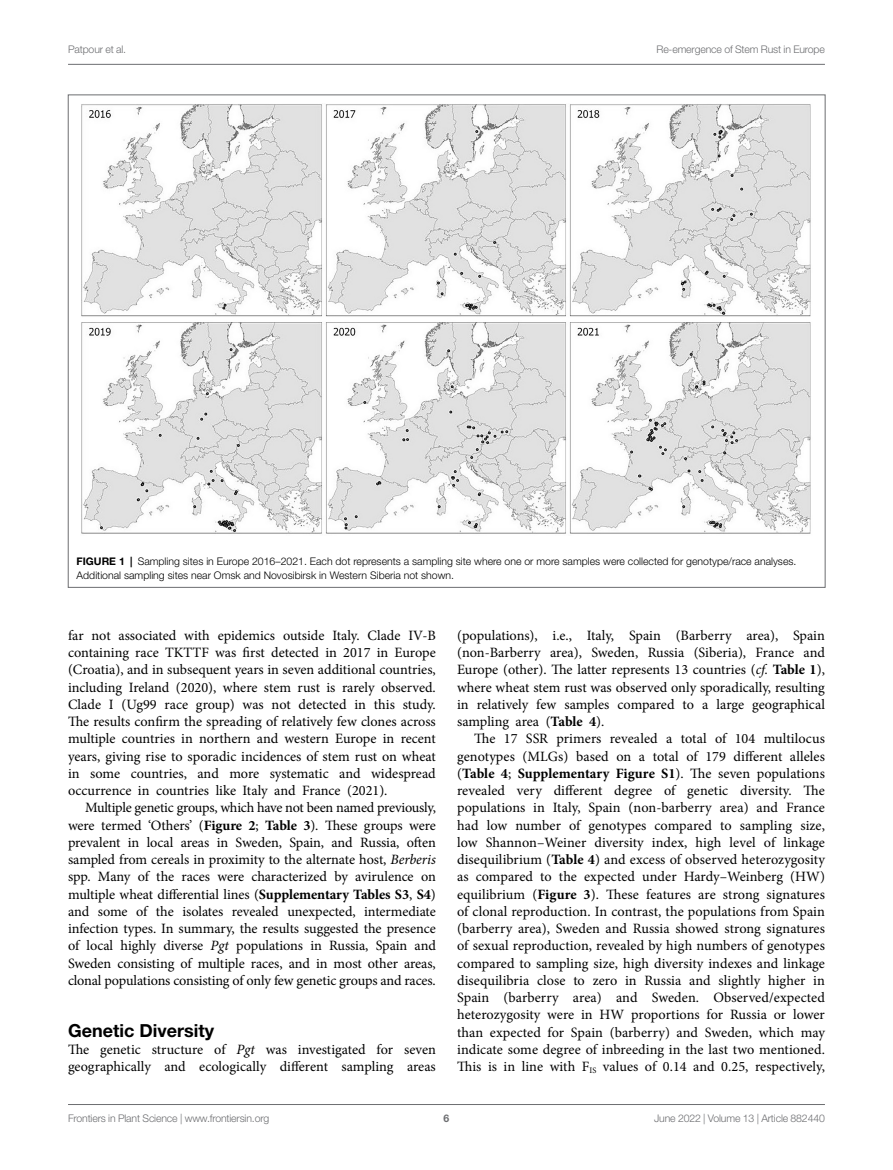
<style>
.page{position:relative;width:893px;height:1170px;background:#fff}
.page>*{position:absolute;margin:0;border:0;box-sizing:border-box;transform-origin:0 0}
.HEAD_2{font:700 18px "Helvetica Neue LT Std";color:#000}
.TEXT{font:14.25px/17.2px "Minion Pro";letter-spacing:-.005em;color:#000;text-align:justify}
.TEXT_FLUSH{font:14.25px/17.2px "Minion Pro";color:#000}
.FIG_LEG{font:300 10.5px/14.2px "Helvetica Neue LT Std";color:#000}
.t1{font:300 10.5px "Helvetica Neue LT Std";letter-spacing:-.015em;color:#6d6e71}
.t2{font:700 10.5px "Helvetica Neue LT Std";color:#6d6e71}
.s1{font-weight:700}
.s2{font-style:italic}
</style>
<div class="page">
<hr style="left:68px;top:64px;width:757px;height:1px;background:#6d6e71">
<hr style="left:68px;top:1104px;width:757px;height:1px;background:#6d6e71">
<img style="left:81px;top:104px;width:730px;height:430px">
<p class="t1" style="left:68px;top:42px;width:60px">Patpour et al.</p>
<p class="t1" style="left:656px;top:42px;width:170px">Re-emergence of Stem Rust in Europe</p>
<p class="FIG_LEG" style="left:77px;top:553px;width:721px"><span class="s1">FIGURE 1 |</span> Sampling sites in Europe 2016–2021. Each dot represents a sampling site where one or more samples were collected for genotype/race analyses.<br>Additional sampling sites near Omsk and Novosibirsk in Western Siberia not shown.</p>
<p class="TEXT" style="left:68px;top:626px;width:369px">far not associated with epidemics outside Italy. Clade IV-B containing race TKTTF was first detected in 2017 in Europe (Croatia), and in subsequent years in seven additional countries, including Ireland (2020), where stem rust is rarely observed.<br>Clade I (Ug99 race group) was not detected in this study.<br>The results confirm the spreading of relatively few clones across multiple countries in northern and western Europe in recent years, giving rise to sporadic incidences of stem rust on wheat in some countries, and more systematic and widespread occurrence in countries like Italy and France (2021).</p>
<p class="TEXT" style="left:68px;top:799px;width:369px;text-indent:17px">Multiple genetic groups, which have not been named previously, were termed ‘Others’ (<span class="s1">Figure 2</span>; <span class="s1">Table 3</span>). These groups were prevalent in local areas in Sweden, Spain, and Russia, often sampled from cereals in proximity to the alternate host, <span class="s2">Berberis </span>spp. Many of the races were characterized by avirulence on multiple wheat differential lines (<span class="s1">Supplementary Tables S3</span>, <span class="s1">S4</span>) and some of the isolates revealed unexpected, intermediate infection types. In summary, the results suggested the presence of local highly diverse <span class="s2">Pgt</span> populations in Russia, Spain and Sweden consisting of multiple races, and in most other areas, clonal populations consisting of only few genetic groups and races.</p>
<p class="HEAD_2" style="left:68px;top:1019px;width:147px">Genetic Diversity</p>
<p class="TEXT_FLUSH" style="left:68px;top:1040px;width:369px">The genetic structure of <span class="s2">Pgt</span> was investigated for seven geographically and ecologically different sampling areas</p>
<p class="TEXT_FLUSH" style="left:457px;top:626px;width:369px;text-align:justify">(populations), i.e., Italy, Spain (Barberry area), Spain (non-Barberry area), Sweden, Russia (Siberia), France and Europe (other). The latter represents 13 countries (<span class="s2">cf.</span> <span class="s1">Table 1</span>), where wheat stem rust was observed only sporadically, resulting in relatively few samples compared to a large geographical sampling area (<span class="s1">Table 4</span>).</p>
<p class="TEXT" style="left:457px;top:730px;width:369px;text-indent:17px">The 17 SSR primers revealed a total of 104 multilocus genotypes (MLGs) based on a total of 179 different alleles (<span class="s1">Table 4</span>; <span class="s1">Supplementary Figure S1</span>). The seven populations revealed very different degree of genetic diversity. The populations in Italy, Spain (non-barberry area) and France had low number of genotypes compared to sampling size, low Shannon–Weiner diversity index, high level of linkage disequilibrium (<span class="s1">Table 4</span>) and excess of observed heterozygosity as compared to the expected under Hardy–Weinberg (HW) equilibrium (<span class="s1">Figure 3</span>). These features are strong signatures of clonal reproduction. In contrast, the populations from Spain (barberry area), Sweden and Russia showed strong signatures of sexual reproduction, revealed by high numbers of genotypes compared to sampling size, high diversity indexes and linkage disequilibria close to zero in Russia and slightly higher in Spain (barberry area) and Sweden. Observed/expected heterozygosity were in HW proportions for Russia or lower than expected for Spain (barberry) and Sweden, which may indicate some degree of inbreeding in the last two mentioned.<br>This is in line with F<sub>IS</sub> values of 0.14 and 0.25, respectively,</p>
<p class="t1" style="left:68px;top:1111px;width:203px">Frontiers in Plant Science | www.frontiersin.org</p>
<p class="t2" style="left:444px;top:1111px;width:7px">6</p>
<p class="t1" style="left:654px;top:1111px;width:172px">June 2022 | Volume 13 | Article 882440</p>
</div>
